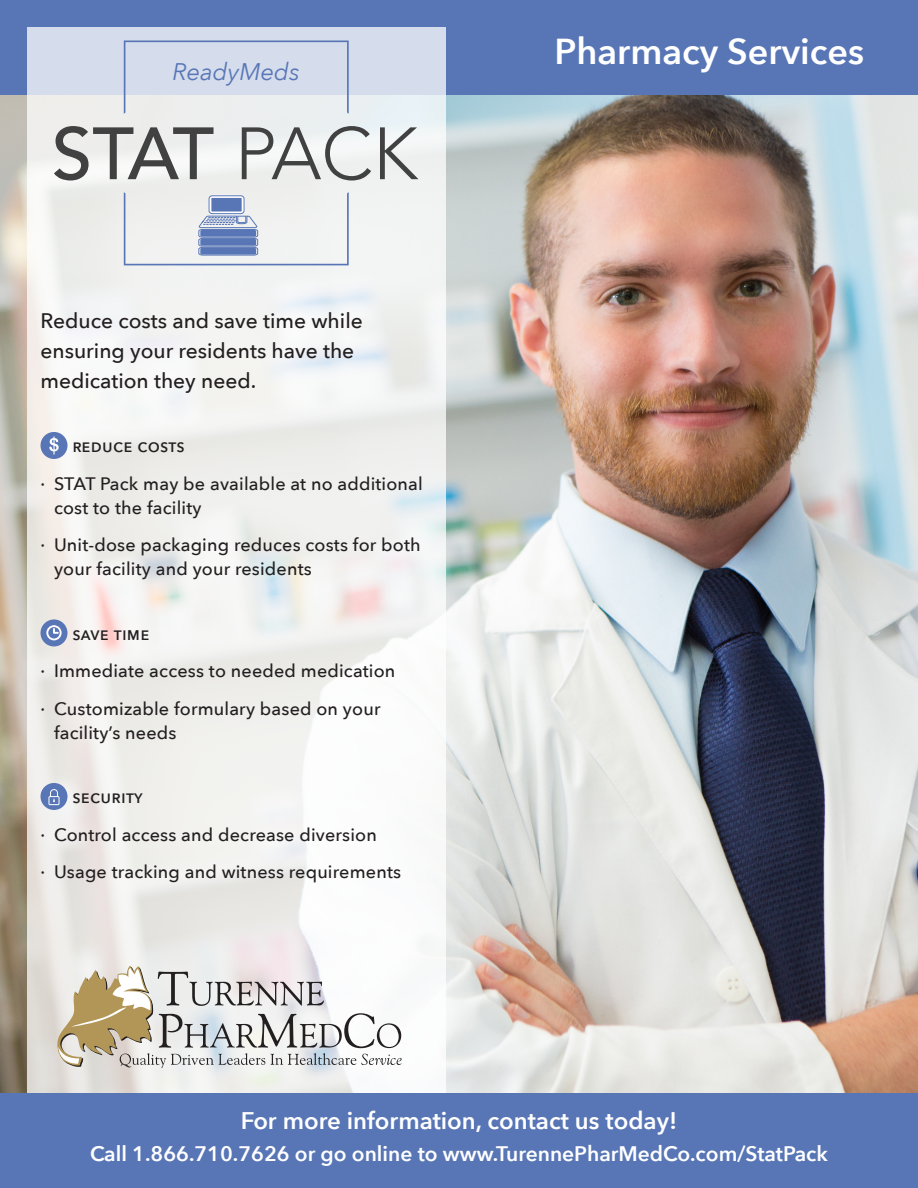
<style>
.page{position:relative;width:918px;height:1188px;background:#fff}
.page>*{position:absolute;margin:0;border:0;box-sizing:border-box;transform-origin:0 0}
.t1{font:600 36px "Avenir Next";color:#fff}
.t2{font:600 24px "Avenir Next";color:#fff}
.t3{font:italic 24px "Avenir Next";color:#5876b6}
.t4{font:500 21px/30px "Avenir Next";color:#231f20}
.t5{font:600 21px "Avenir Next";color:#fff}
.t6{font:500 18px/24px "Avenir Next";letter-spacing:.01em;color:#231f20}
</style>
<div class="page">
<img style="left:0;top:94px;width:918px;height:1000px">
<div style="left:0;top:0;width:918px;height:94px;background:#5876b6"></div>
<svg style="left:27px;top:27px;width:419px;height:1067px;fill:#f1f1f0"></svg>
<div style="left:0;top:1094px;width:918px;height:94px;background:#5876b6"></div>
<svg style="left:57px;top:966px;width:345px;height:102px"></svg>
<div style="left:40px;top:432px;width:28px;height:27px;background:#5876b6;border-radius:50%"></div>
<svg style="left:49px;top:436px;width:10px;height:19px"></svg>
<div style="left:40px;top:619px;width:28px;height:27px;background:#5876b6;border-radius:50%"></div>
<svg style="left:46px;top:625px;width:16px;height:15px"></svg>
<div style="left:40px;top:783px;width:28px;height:27px;background:#5876b6;border-radius:50%"></div>
<svg style="left:48px;top:789px;width:12px;height:16px"></svg>
<svg style="left:124px;top:41px;width:225px;height:73px;background:#d7ddea"></svg>
<svg style="left:54px;top:126px;width:160px;height:55px"></svg>
<svg style="left:242px;top:126px;width:129px;height:55px"></svg>
<svg style="left:380px;top:127px;width:38px;height:52px"></svg>
<svg style="left:124px;top:189px;width:225px;height:76px"></svg>
<div style="left:211px;top:198px;width:31px;height:14px;background:#5876b6"></div>
<div style="left:209px;top:195px;width:35px;height:19px;border:1px solid #5876b6;border-radius:3px"></div>
<p class="t3" style="left:173px;top:51px;width:129px">ReadyMeds</p>
<p class="t4" style="left:40px;top:305px;width:324px">Reduce costs and save time while ensuring your residents have the medication they need.</p>
<p class="t6" style="left:72px;top:433px;width:114px">reduce costs</p>
<p class="t6" style="left:54px;top:471px;width:370px;text-indent:-14px">· STAT Pack may be available at no additional cost to the facility</p>
<p class="t6" style="left:54px;top:532px;width:368px;text-indent:-14px">· Unit-dose packaging reduces costs for both your facility and your residents</p>
<p class="t6" style="left:72px;top:621px;width:79px">save time</p>
<p class="t6" style="left:40px;top:658px;width:356px">· Immediate access to needed medication</p>
<p class="t6" style="left:54px;top:696px;width:328px;text-indent:-14px">· Customizable formulary based on your facility’s needs</p>
<p class="t6" style="left:72px;top:784px;width:72px">security</p>
<p class="t6" style="left:40px;top:822px;width:338px">· Control access and decrease diversion</p>
<p class="t6" style="left:40px;top:859px;width:362px">· Usage tracking and witness requirements</p>
<p class="t1" style="left:554px;top:20px;width:311px">Pharmacy Services</p>
<p class="t2" style="left:241px;top:1100px;width:438px">For more information, contact us today!</p>
<p class="t5" style="left:90px;top:1136px;width:739px">Call 1.866.710.7626 or go online to www.TurennePharMedCo.com/StatPack</p>
</div>
